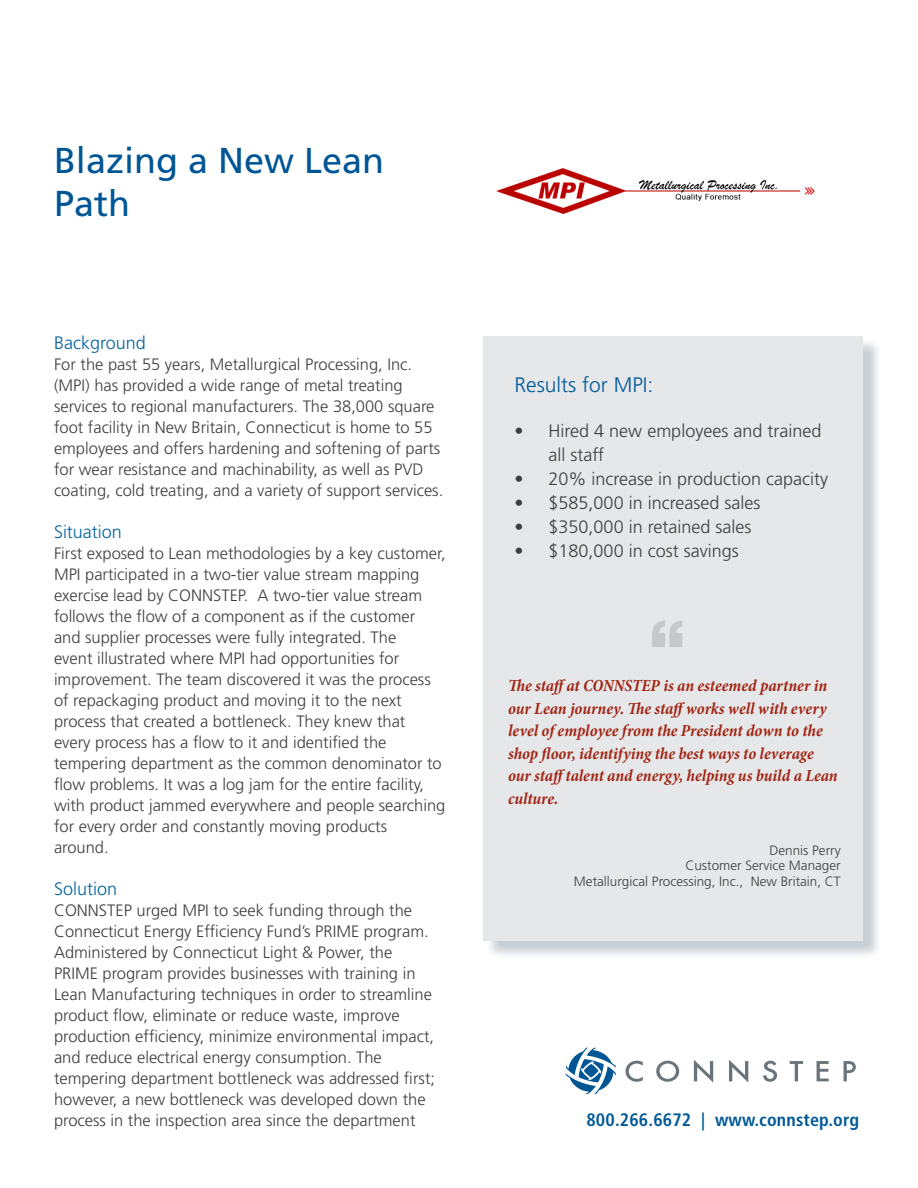
<style>
.page{position:relative;width:918px;height:1188px;background:#fff}
.page>*{position:absolute;margin:0;border:0;box-sizing:border-box;transform-origin:0 0}
.t1{font:900 70.65px "Helvetica Neue";color:#c7c8cb}
.t2{font:36px/43.2px "Frutiger";color:#005595}
.BODY{font:300 21px "Frutiger";color:#005a97}
.t3{font:300 18px/24px "Frutiger";color:#3e3e3f}
.t4{font:700 condensed 18px "Frutiger";letter-spacing:.01em;color:#005a97}
.BODY-2{font:300 18px "Frutiger";color:#02639f}
.testimonial{font:italic 700 condensed 17.1px/22.5px "Minion Pro";letter-spacing:-.005em;color:#a12514}
.t5{font:300 16.5px/21px "Frutiger";color:#3e3e3f}
.person{font:300 13.5px "Frutiger";color:#3e3e3f}
</style>
<div class="page">
<img style="left:497px;top:168px;width:317px;height:46px">
<div style="left:486px;top:338px;width:396px;height:621px;background:#596e7e;opacity:.33"></div>
<div style="left:484px;top:336px;width:379px;height:604px;background:#e6e7e9"></div>
<svg style="left:566px;top:1048px;width:50px;height:46px"></svg>
<svg style="left:625px;top:1061px;width:18px;height:21px"></svg>
<svg style="left:656px;top:1061px;width:23px;height:21px"></svg>
<svg style="left:694px;top:1060px;width:19px;height:23px"></svg>
<svg style="left:729px;top:1060px;width:19px;height:22px"></svg>
<svg style="left:763px;top:1061px;width:14px;height:21px"></svg>
<svg style="left:790px;top:1061px;width:13px;height:20px"></svg>
<svg style="left:817px;top:1061px;width:12px;height:20px"></svg>
<svg style="left:844px;top:1061px;width:12px;height:20px"></svg>
<p class="t2" style="left:54px;top:138px;width:332px">Blazing a New Lean<br>Path</p>
<p class="BODY-2" style="left:54px;top:333px;width:93px">Background</p>
<p class="t5" style="left:54px;top:354px;width:391px">For the past 55 years, Metallurgical Processing, Inc. (MPI) has provided a wide range of metal treating services to regional manufacturers. The 38,000 square foot facility in New Britain, Connecticut is home to 55 employees and offers hardening and softening of parts for wear resistance and machinability, as well as PVD coating, cold treating, and a variety of support services.</p>
<p class="BODY-2" style="left:54px;top:522px;width:70px">Situation</p>
<p class="t5" style="left:54px;top:543px;width:393px">First exposed to Lean methodologies by a key customer, MPI participated in a two-tier value stream mapping exercise lead by CONNSTEP. A two-tier value stream follows the flow of a component as if the customer and supplier processes were fully integrated. The<br>event illustrated where MPI had opportunities for improvement. The team discovered it was the process of repackaging product and moving it to the next process that created a bottleneck. They knew that every process has a flow to it and identified the tempering department as the common denominator to flow problems. It was a log jam for the entire facility, with product jammed everywhere and people searching for every order and constantly moving products around.</p>
<p class="BODY-2" style="left:54px;top:879px;width:65px">Solution</p>
<p class="t5" style="left:54px;top:900px;width:383px">CONNSTEP urged MPI to seek funding through the Connecticut Energy Efficiency Fund’s PRIME program.<br>Administered by Connecticut Light &amp; Power, the PRIME program provides businesses with training in Lean Manufacturing techniques in order to streamline product flow, eliminate or reduce waste, improve production efficiency, minimize environmental impact, and reduce electrical energy consumption. The tempering department bottleneck was addressed first; however, a new bottleneck was developed down the process in the inspection area since the department</p>
<p class="BODY" style="left:515px;top:373px;width:140px">Results for MPI:</p>
<p class="t3" style="left:549px;top:419px;width:274px;text-indent:-34px">• Hired 4 new employees and trained all staff</p>
<p class="t3" style="left:515px;top:467px;width:315px">• 20% increase in production capacity</p>
<p class="t3" style="left:515px;top:491px;width:247px">• $585,000 in increased sales</p>
<p class="t3" style="left:515px;top:515px;width:238px">• $350,000 in retained sales</p>
<p class="t3" style="left:515px;top:539px;width:226px">• $180,000 in cost savings</p>
<p class="t1" style="left:649px;top:603px;width:38px">“</p>
<p class="testimonial" style="left:508px;top:674px;width:331px">The staff at CONNSTEP is an esteemed partner in our Lean journey. The staff works well with every level of employee from the President down to the shop floor, identifying the best ways to leverage our staff talent and energy, helping us build a Lean culture.</p>
<p class="person" style="left:769px;top:843px;width:73px">Dennis Perry</p>
<p class="person" style="left:685px;top:858px;width:157px">Customer Service Manager</p>
<p class="person" style="left:574px;top:874px;width:268px">Metallurgical Processing, Inc., New Britain, CT</p>
<p class="t4" style="left:586px;top:1109px;width:274px">800.266.6672 | www.connstep.org</p>
</div>
